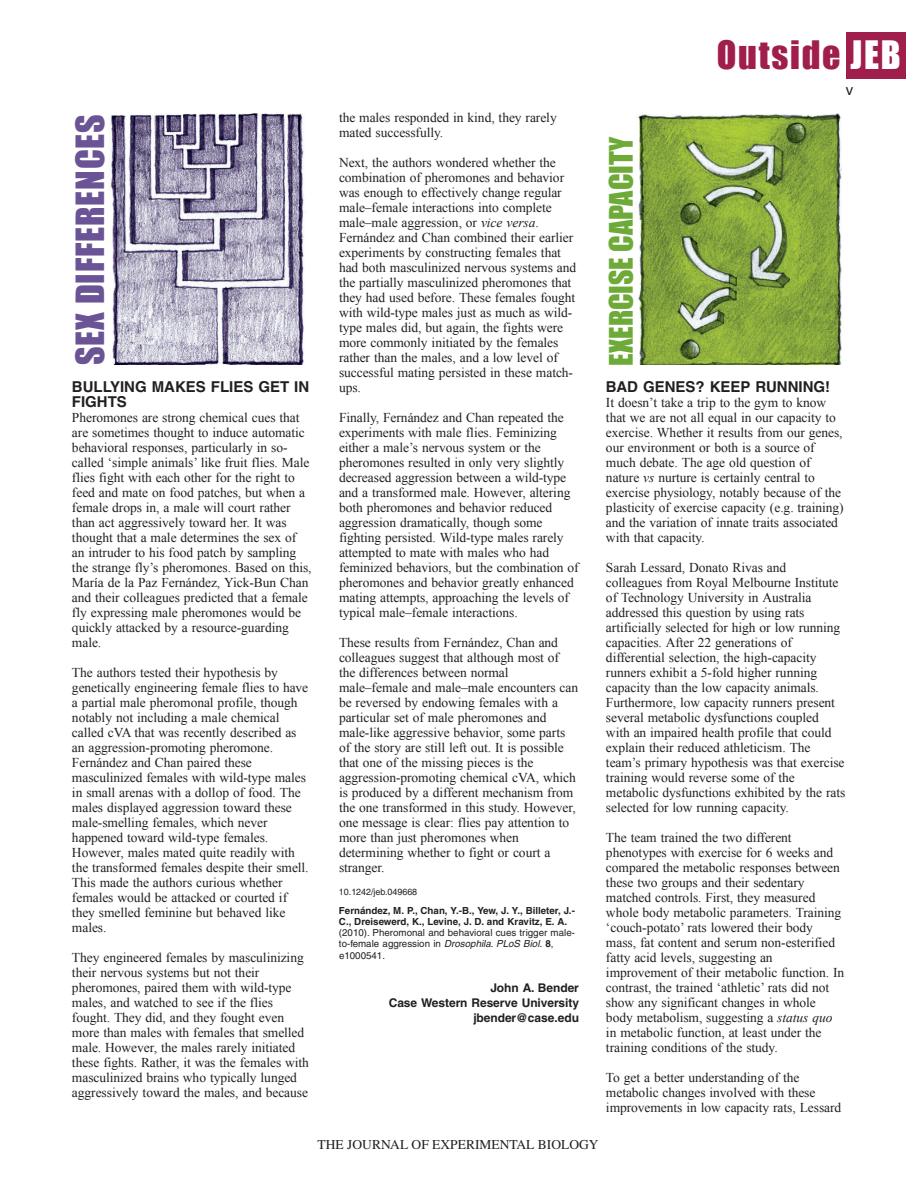
<style>
.page{position:relative;width:918px;height:1188px;background:#fff}
.page>*{position:absolute;margin:0;border:0;box-sizing:border-box;transform-origin:0 0}
.t1{font:36px "Impact";letter-spacing:.025em;color:#6a5495}
.t2{font:36px "Impact";letter-spacing:.05em;color:#a01e4b}
.t3{font:30px "Impact";color:#6daa38}
.t4{font:700 15px/15px "Helvetica";color:#231f20}
.t5{font:15px "Helvetica";color:#231f20}
.t6{font:13.5px/15px "Times New Roman";letter-spacing:-.005em;color:#231f20}
.t7{font:13.5px "Times";color:#231f20}
.t8{font:700 12px/15px "Helvetica";letter-spacing:-.005em;color:#231f20;text-align:right}
.t9{font:9.75px/11.2px "Helvetica";color:#231f20}
.t10{font:700 9.75px/11.2px "Helvetica";color:#231f20}
.t11{font:9px "Helvetica";letter-spacing:-.005em;color:#231f20}
.s1{font-style:italic}
.s2{font-weight:700}
.s3{color:#fff}
</style>
<div class="page">
<div style="left:846px;top:32px;width:60px;height:46px;background:#a01e4b"></div>
<img style="left:110px;top:113px;width:194px;height:252px">
<img style="left:638px;top:113px;width:203px;height:252px">
<h1 class="t1" style="left:79px;top:365px;width:253px;rotate:-90deg">SEX DIFFERENCES</h1>
<p class="t4" style="left:72px;top:381px;width:239px">BULLYING MAKES FLIES GET IN<br>FIGHTS</p>
<p class="t6" style="left:72px;top:410px;width:241px">Pheromones are strong chemical cues that are sometimes thought to induce automatic behavioral responses, particularly in so&shy;called ‘simple animals’ like fruit flies. Male flies fight with each other for the right to feed and mate on food patches, but when a female drops in, a male will court rather than act aggressively toward her. It was thought that a male determines the sex of an intruder to his food patch by sampling the strange fly’s pheromones. Based on this, María de la Paz Fernández, Yick-Bun Chan and their colleagues predicted that a female fly expressing male pheromones would be quickly attacked by a resource-guarding male.</p>
<p class="t6" style="left:72px;top:665px;width:238px">The authors tested their hypothesis by genetically engineering female flies to have a partial male pheromonal profile, though notably not including a male chemical called cVA that was recently described as an aggression-promoting pheromone.<br>Fernández and Chan paired these masculinized females with wild-type males in small arenas with a dollop of food. The males displayed aggression toward these male-smelling females, which never happened toward wild-type females.<br>However, males mated quite readily with the transformed females despite their smell.<br>This made the authors curious whether females would be attacked or courted if they smelled feminine but behaved like males.</p>
<p class="t6" style="left:72px;top:950px;width:239px">They engineered females by masculinizing their nervous systems but not their pheromones, paired them with wild-type males, and watched to see if the flies fought. They did, and they fought even more than males with females that smelled male. However, the males rarely initiated these fights. Rather, it was the females with masculinized brains who typically lunged aggressively toward the males, and because</p>
<p class="t6" style="left:339px;top:110px;width:219px">the males responded in kind, they rarely mated successfully.</p>
<p class="t6" style="left:339px;top:155px;width:239px">Next, the authors wondered whether the combination of pheromones and behavior was enough to effectively change regular male–female interactions into complete male–male aggression, or <span class="s1">vice versa</span>.<br>Fernández and Chan combined their earlier experiments by constructing females that had both masculinized nervous systems and the partially masculinized pheromones that they had used before. These females fought with wild-type males just as much as wild&shy;type males did, but again, the fights were more commonly initiated by the females rather than the males, and a low level of successful mating persisted in these match&shy;ups.</p>
<p class="t6" style="left:339px;top:410px;width:241px">Finally, Fernández and Chan repeated the experiments with male flies. Feminizing either a male’s nervous system or the pheromones resulted in only very slightly decreased aggression between a wild-type and a transformed male. However, altering both pheromones and behavior reduced aggression dramatically, though some fighting persisted. Wild-type males rarely attempted to mate with males who had feminized behaviors, but the combination of pheromones and behavior greatly enhanced mating attempts, approaching the levels of typical male–female interactions.</p>
<p class="t6" style="left:339px;top:635px;width:241px">These results from Fernández, Chan and colleagues suggest that although most of the differences between normal male–female and male–male encounters can be reversed by endowing females with a particular set of male pheromones and male-like aggressive behavior, some parts of the story are still left out. It is possible that one of the missing pieces is the aggression-promoting chemical cVA, which is produced by a different mechanism from the one transformed in this study. However, one message is clear: flies pay attention to more than just pheromones when determining whether to fight or court a stranger.</p>
<p class="t11" style="left:339px;top:888px;width:80px">10.1242/jeb.049668</p>
<p class="t10" style="left:339px;top:905px;width:237px">Fernández, M. P., Chan, Y.-B., Yew, J. Y., Billeter, J.-<br>C., Dreisewerd, K., Levine, J. D. and Kravitz, E. A.</p>
<p class="t9" style="left:339px;top:928px;width:238px">(2010). Pheromonal and behavioral cues trigger male&shy;to-female aggression in <span class="s1">Drosophila</span>. <span class="s1">PLoS Biol.</span> <span class="s2">8</span>, e1000541.</p>
<p class="t8" style="left:389px;top:982px;width:192px">John A. Bender<br>Case Western Reserve University jbender@case.edu</p>
<h2 class="t3" style="left:611px;top:366px;width:231px;rotate:-90deg">EXERCISE CAPACITY</h2>
<h1 class="t2" style="left:717px;top:33px;width:185px">Outside <span class="s3">JEB</span></h1>
<p class="t5" style="left:846px;top:84px;width:9px">v</p>
<p class="t4" style="left:606px;top:381px;width:226px">BAD GENES? KEEP RUNNING!</p>
<p class="t6" style="left:606px;top:395px;width:239px">It doesn’t take a trip to the gym to know that we are not all equal in our capacity to exercise. Whether it results from our genes, our environment or both is a source of much debate. The age old question of nature <span class="s1">vs</span> nurture is certainly central to exercise physiology, notably because of the plasticity of exercise capacity (e.g. training) and the variation of innate traits associated with that capacity.</p>
<p class="t6" style="left:606px;top:560px;width:241px">Sarah Lessard, Donato Rivas and colleagues from Royal Melbourne Institute of Technology University in Australia addressed this question by using rats artificially selected for high or low running capacities. After 22 generations of differential selection, the high-capacity runners exhibit a 5-fold higher running capacity than the low capacity animals.<br>Furthermore, low capacity runners present several metabolic dysfunctions coupled with an impaired health profile that could explain their reduced athleticism. The team’s primary hypothesis was that exercise training would reverse some of the metabolic dysfunctions exhibited by the rats selected for low running capacity.</p>
<p class="t6" style="left:606px;top:830px;width:240px">The team trained the two different phenotypes with exercise for 6 weeks and compared the metabolic responses between these two groups and their sedentary matched controls. First, they measured whole body metabolic parameters. Training ‘couch-potato’ rats lowered their body mass, fat content and serum non-esterified fatty acid levels, suggesting an improvement of their metabolic function. In contrast, the trained ‘athletic’ rats did not show any significant changes in whole body metabolism, suggesting a <span class="s1">status quo </span>in metabolic function, at least under the training conditions of the study.</p>
<p class="t6" style="left:606px;top:1070px;width:237px">To get a better understanding of the metabolic changes involved with these improvements in low capacity rats, Lessard</p>
<p class="t7" style="left:318px;top:1137px;width:282px">THE JOURNAL OF EXPERIMENTAL BIOLOGY</p>
</div>
